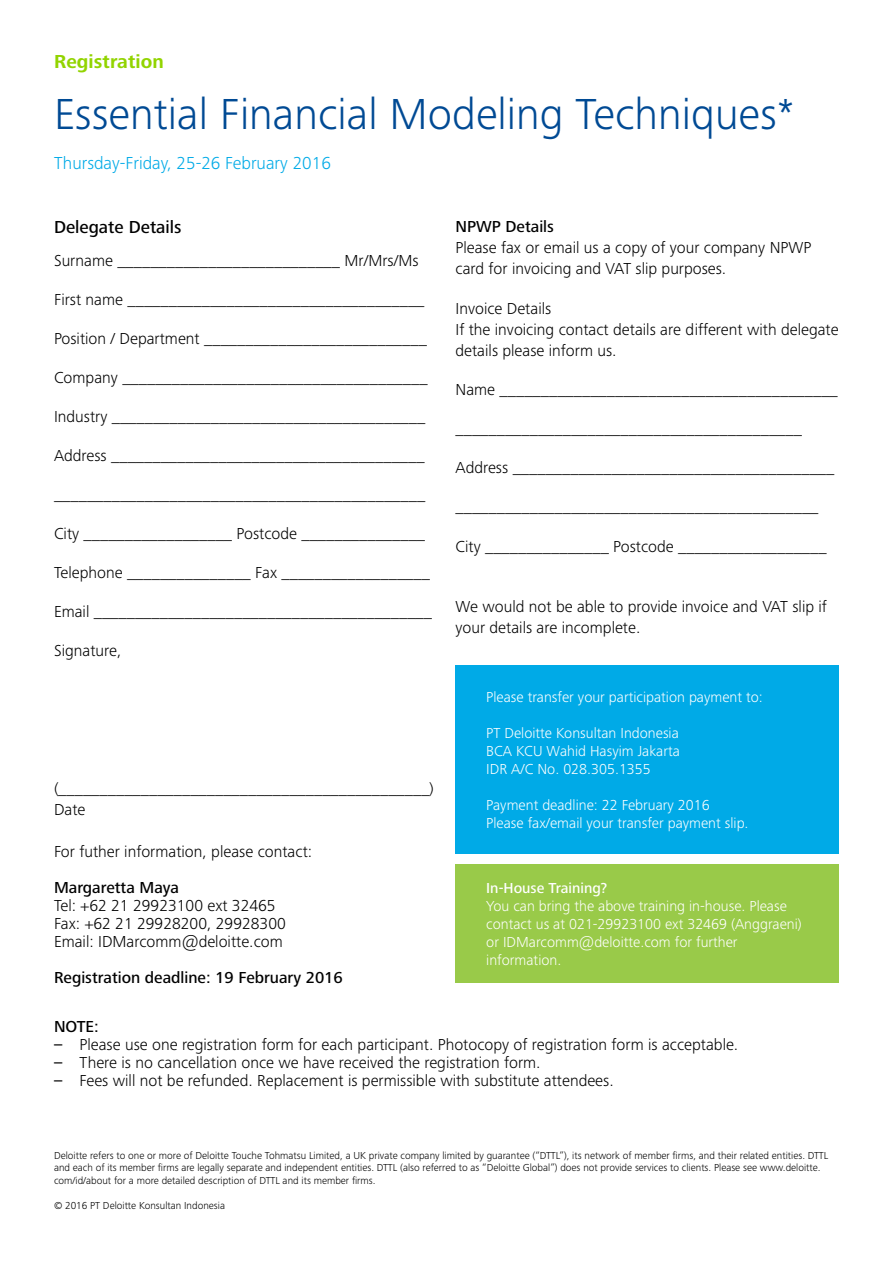
<style>
.page{position:relative;width:893px;height:1263px;background:#fff}
.page>*{position:absolute;margin:0;border:0;box-sizing:border-box;transform-origin:0 0}
.t1{font:300 45px "Frutiger Next Pro";color:#004a94}
.t2{font:700 19.5px "Frutiger Next Pro";letter-spacing:.005em;color:#92d400}
.t3{font:300 18px "Frutiger Next Pro";color:#00aae7}
.t4{font:500 18px "Frutiger Next Pro";color:#000}
.t5{font:300 16.5px/21px "Frutiger Next Pro";color:#000}
.t6{font:500 16.5px "Frutiger Next Pro";color:#000}
.t7{font:300 15px/18px "Frutiger Next Pro";color:#fff}
.t8{font:500 15px "Frutiger Next Pro";color:#fff}
.t9{font:300 10.5px/12.6px "Frutiger Next Pro";color:#000}
.s1{font-weight:500}
</style>
<div class="page">
<div style="left:455px;top:665px;width:384px;height:188px;background:#00aae7"></div>
<div style="left:455px;top:864px;width:384px;height:119px;background:#99ca49"></div>
<p class="t2" style="left:54px;top:50px;width:111px">Registration</p>
<h1 class="t1" style="left:54px;top:88px;width:742px">Essential Financial Modeling Techniques*</h1>
<p class="t3" style="left:54px;top:153px;width:278px">Thursday-Friday, 25-26 February 2016</p>
<p class="t4" style="left:54px;top:216px;width:129px">Delegate Details</p>
<p class="t5" style="left:54px;top:250px;width:366px">Surname ___________________________ Mr/Mrs/Ms</p>
<p class="t5" style="left:54px;top:289px;width:372px">First name ____________________________________</p>
<p class="t5" style="left:54px;top:328px;width:374px">Position / Department ___________________________</p>
<p class="t5" style="left:54px;top:367px;width:375px">Company _____________________________________</p>
<p class="t5" style="left:54px;top:406px;width:373px">Industry ______________________________________</p>
<p class="t5" style="left:54px;top:445px;width:372px">Address ______________________________________</p>
<p class="t5" style="left:54px;top:484px;width:373px">_____________________________________________</p>
<p class="t5" style="left:54px;top:523px;width:373px">City __________________ Postcode _______________</p>
<p class="t5" style="left:54px;top:562px;width:378px">Telephone _______________ Fax __________________</p>
<p class="t5" style="left:54px;top:601px;width:380px">Email _________________________________________</p>
<p class="t5" style="left:54px;top:640px;width:69px">Signature,</p>
<p class="t5" style="left:54px;top:778px;width:381px">(_____________________________________________)<br>Date</p>
<p class="t5" style="left:54px;top:841px;width:260px">For futher information, please contact:</p>
<p class="t6" style="left:54px;top:878px;width:127px">Margaretta Maya</p>
<p class="t5" style="left:54px;top:896px;width:233px;line-height:18px">Tel: +62 21 29923100 ext 32465<br>Fax: +62 21 29928200, 29928300<br>Email: IDMarcomm@deloitte.com</p>
<p class="t6" style="left:54px;top:968px;width:290px">Registration deadline: 19 February 2016</p>
<p class="t6" style="left:455px;top:217px;width:100px">NPWP Details</p>
<p class="t5" style="left:455px;top:237px;width:357px">Please fax or email us a copy of your company NPWP card for invoicing and VAT slip purposes.</p>
<p class="t5" style="left:455px;top:298px;width:385px">Invoice Details<br>If the invoicing contact details are different with delegate details please inform us.</p>
<p class="t5" style="left:455px;top:379px;width:384px">Name _________________________________________</p>
<p class="t5" style="left:455px;top:418px;width:348px">__________________________________________</p>
<p class="t5" style="left:455px;top:457px;width:380px">Address _______________________________________</p>
<p class="t5" style="left:455px;top:496px;width:364px">____________________________________________</p>
<p class="t5" style="left:455px;top:535px;width:373px">City _______________ Postcode __________________</p>
<p class="t5" style="left:455px;top:595px;width:373px">We would not be able to provide invoice and VAT slip if your details are incomplete.</p>
<p class="t7" style="left:486px;top:688px;width:278px">Please transfer your participation payment to:</p>
<p class="t7" style="left:486px;top:724px;width:195px;text-align:justify">PT Deloitte Konsultan Indonesia BCA KCU Wahid Hasyim Jakarta IDR A/C No. 028.305.1355</p>
<p class="t7" style="left:486px;top:796px;width:264px">Payment deadline: 22 February 2016<br>Please fax/email your transfer payment slip.</p>
<p class="t8" style="left:486px;top:879px;width:123px">In-House Training?</p>
<p class="t7" style="left:486px;top:897px;width:317px">You can bring the above training in-house. Please contact us at 021-29923100 ext 32469 (Anggraeni) or IDMarcomm@deloitte.com for further information.</p>
<p class="t6" style="left:54px;top:1017px;width:46px">NOTE:</p>
<p class="t5" style="left:54px;top:1034px;width:686px"><span class="s1">–</span> Please use one registration form for each participant. Photocopy of registration form is acceptable.</p>
<p class="t5" style="left:54px;top:1052px;width:488px"><span class="s1">–</span> There is no cancellation once we have received the registration form.</p>
<p class="t5" style="left:54px;top:1070px;width:561px"><span class="s1">–</span> Fees will not be refunded. Replacement is permissible with substitute attendees.</p>
<p class="t9" style="left:54px;top:1149px;width:776px">Deloitte refers to one or more of Deloitte Touche Tohmatsu Limited, a UK private company limited by guarantee (“DTTL”), its network of member firms, and their related entities. DTTL and each of its member firms are legally separate and independent entities. DTTL (also referred to as “Deloitte Global”) does not provide services to clients. Please see www.deloitte. com/id/about for a more detailed description of DTTL and its member firms.</p>
<p class="t9" style="left:54px;top:1199px;width:173px">© 2016 PT Deloitte Konsultan Indonesia</p>
</div>
